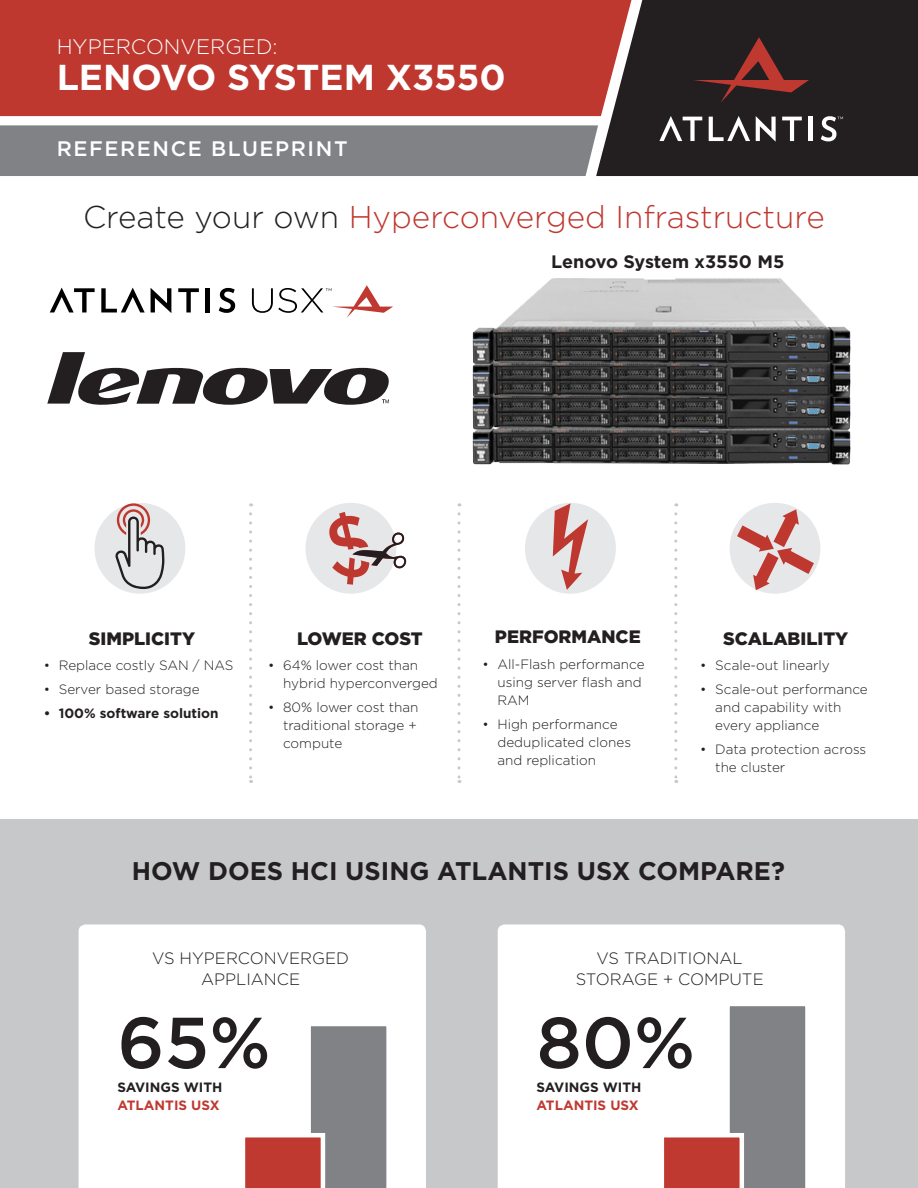
<style>
.page{position:relative;width:918px;height:1188px;background:#fff}
.page>*{position:absolute;margin:0;border:0;box-sizing:border-box;transform-origin:0 0}
.t1{font:500 72px "Gotham";color:#231f20}
.t2{font:700 36px "Gotham";color:#fff}
.t3{font:300 31.5px "Gotham";color:#bf3830}
.t4{font:700 25.5px "Gotham";color:#231f20}
.t5{font:500 21px "Gotham";letter-spacing:.075em;color:#fff}
.t6{font:300 21px "Gotham";color:#fff}
.t7{font:900 18px "Gotham";color:#231f20}
.t8{font:700 18px "Gotham";letter-spacing:-.005em;color:#231f20}
.t9{font:900 18px "Gotham";letter-spacing:-.02em;color:#231f20}
.t10{font:300 16.5px "Gotham";color:#231f20}
.t11{font:300 13.5px "Gotham";color:#231f20}
.t12{font:700 13.5px "Gotham";color:#231f20}
.t13{font:700 13.5px "Gotham";color:#c03931}
.s1{color:#231f20}
</style>
<div class="page">
<div style="left:0;top:125px;width:596px;height:51px;background:#808285"></div>
<div style="left:596px;top:0;width:322px;height:176px;background:#231f20"></div>
<div style="left:0;top:0;width:635px;height:116px;background:#bf3830"></div>
<svg style="left:693px;top:37px;width:116px;height:66px;background:#432423"></svg>
<svg style="left:659px;top:116px;width:43px;height:25px"></svg>
<svg style="left:709px;top:116px;width:41px;height:25px"></svg>
<svg style="left:756px;top:116px;width:20px;height:26px"></svg>
<svg style="left:782px;top:117px;width:20px;height:24px"></svg>
<div style="left:808px;top:117px;width:5px;height:24px;background:#fff"></div>
<svg style="left:821px;top:116px;width:22px;height:25px"></svg>
<div style="left:305px;top:503px;width:91px;height:91px;background:#e6e7e9;border-radius:50%"></div>
<div style="left:525px;top:503px;width:91px;height:91px;background:#e6e7e9;border-radius:50%"></div>
<div style="left:730px;top:503px;width:90px;height:91px;background:#e6e7e9;border-radius:50%"></div>
<div style="left:95px;top:503px;width:90px;height:91px;background:#e6e7e9;border-radius:50%"></div>
<img style="left:472px;top:278px;width:379px;height:187px">
<div style="left:0;top:820px;width:918px;height:368px;background:#c7c8ca"></div>
<div style="left:79px;top:924px;width:347px;height:264px;background:#fff"></div>
<div style="left:498px;top:924px;width:347px;height:264px;background:#fff"></div>
<svg style="left:241px;top:1022px;width:150px;height:166px;background:#b8a3a4"></svg>
<svg style="left:660px;top:1002px;width:150px;height:186px;background:#b8a6a6"></svg>
<svg style="left:47px;top:352px;width:342px;height:53px"></svg>
<svg style="left:249px;top:514px;width:3px;height:269px"></svg>
<svg style="left:674px;top:514px;width:3px;height:269px"></svg>
<svg style="left:458px;top:514px;width:2px;height:269px"></svg>
<svg style="left:553px;top:503px;width:35px;height:87px"></svg>
<svg style="left:329px;top:512px;width:77px;height:73px"></svg>
<svg style="left:115px;top:503px;width:49px;height:86px"></svg>
<svg style="left:737px;top:509px;width:77px;height:81px"></svg>
<svg style="left:50px;top:288px;width:45px;height:24px"></svg>
<svg style="left:101px;top:288px;width:44px;height:24px"></svg>
<svg style="left:151px;top:288px;width:20px;height:25px"></svg>
<svg style="left:178px;top:288px;width:21px;height:24px"></svg>
<hr style="left:206px;top:288px;width:4px;height:24px;background:#000001">
<svg style="left:219px;top:288px;width:16px;height:25px"></svg>
<svg style="left:252px;top:285px;width:141px;height:33px"></svg>
<p class="t6" style="left:57px;top:33px;width:222px">HYPERCONVERGED:</p>
<p class="t2" style="left:57px;top:53px;width:451px">LENOVO SYSTEM X3550</p>
<p class="t5" style="left:57px;top:135px;width:292px">REFERENCE BLUEPRINT</p>
<p class="t3" style="left:83px;top:197px;width:743px"><span class="s1">Create your own</span> Hyperconverged Infrastructure</p>
<p class="t8" style="left:551px;top:250px;width:235px">Lenovo System x3550 M5</p>
<p class="t7" style="left:89px;top:628px;width:108px">SIMPLICITY</p>
<p class="t11" style="left:44px;top:657px;width:191px">• Replace costly SAN / NAS</p>
<p class="t11" style="left:44px;top:681px;width:157px">• Server based storage</p>
<p class="t12" style="left:44px;top:704px;width:176px">• 100% software solution</p>
<p class="t9" style="left:297px;top:628px;width:127px">LOWER COST</p>
<p class="t11" style="left:268px;top:657px;width:151px">• 64% lower cost than</p>
<p class="t11" style="left:283px;top:675px;width:156px">hybrid hyperconverged</p>
<p class="t11" style="left:268px;top:699px;width:152px">• 80% lower cost than</p>
<p class="t11" style="left:283px;top:717px;width:135px">traditional storage +</p>
<p class="t11" style="left:283px;top:735px;width:61px">compute</p>
<p class="t7" style="left:495px;top:627px;width:147px">PERFORMANCE</p>
<p class="t11" style="left:482px;top:656px;width:164px">• All-Flash performance</p>
<p class="t11" style="left:497px;top:674px;width:146px">using server flash and</p>
<p class="t11" style="left:497px;top:692px;width:34px">RAM</p>
<p class="t11" style="left:482px;top:716px;width:137px">• High performance</p>
<p class="t11" style="left:497px;top:734px;width:135px">deduplicated clones</p>
<p class="t11" style="left:497px;top:752px;width:100px">and replication</p>
<p class="t7" style="left:723px;top:628px;width:127px">SCALABILITY</p>
<p class="t11" style="left:700px;top:657px;width:131px">• Scale-out linearly</p>
<p class="t11" style="left:700px;top:681px;width:169px">• Scale-out performance</p>
<p class="t11" style="left:715px;top:699px;width:128px">and capability with</p>
<p class="t11" style="left:715px;top:717px;width:105px">every appliance</p>
<p class="t11" style="left:700px;top:741px;width:168px">• Data protection across</p>
<p class="t11" style="left:715px;top:759px;width:72px">the cluster</p>
<p class="t4" style="left:132px;top:854px;width:655px">HOW DOES HCI USING ATLANTIS USX COMPARE?</p>
<p class="t10" style="left:152px;top:948px;width:198px">VS HYPERCONVERGED</p>
<p class="t10" style="left:201px;top:969px;width:101px">APPLIANCE</p>
<p class="t1" style="left:117px;top:996px;width:155px">65%</p>
<p class="t12" style="left:117px;top:1078px;width:107px">SAVINGS WITH</p>
<p class="t13" style="left:117px;top:1096px;width:104px">ATLANTIS USX</p>
<p class="t10" style="left:597px;top:948px;width:148px">VS TRADITIONAL</p>
<p class="t10" style="left:576px;top:969px;width:190px">STORAGE + COMPUTE</p>
<p class="t1" style="left:536px;top:996px;width:160px">80%</p>
<p class="t12" style="left:536px;top:1078px;width:107px">SAVINGS WITH</p>
<p class="t13" style="left:536px;top:1096px;width:104px">ATLANTIS USX</p>
</div>
